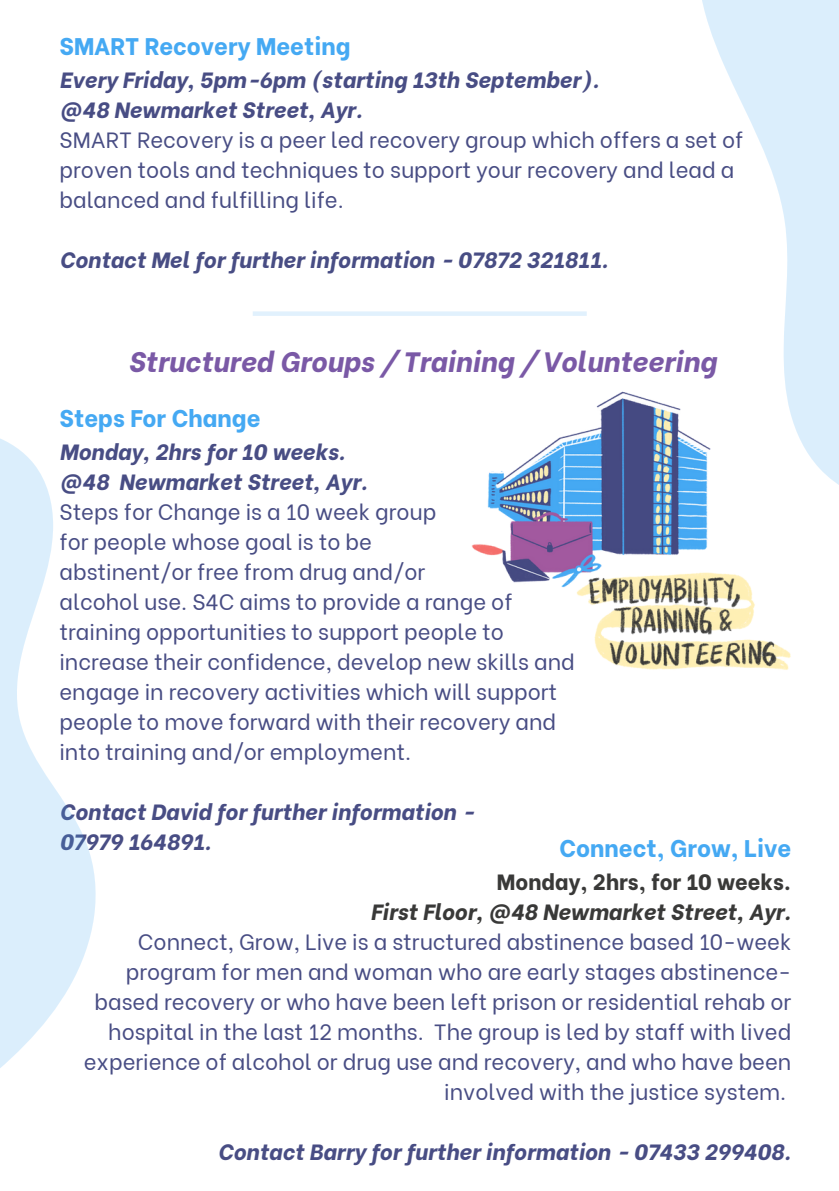
<style>
.page{position:relative;width:839px;height:1191px;background:#fff}
.page>*{position:absolute;margin:0;border:0;box-sizing:border-box;transform-origin:0 0}
.t1{font:italic 800 28px "Be Vietnam";color:#7a59a6}
.t2{font:800 24px "Be Vietnam";color:#45a9f3}
.t3{font:22px/30px "Be Vietnam";color:#484d84}
.t4{font:italic 800 22px/30px "Be Vietnam";color:#484d84}
.t5{font:italic 800 22px "Be Vietnam";color:#393938}
.t6{font:800 22px "Be Vietnam";color:#393938}
</style>
<div class="page">
<svg style="left:0;top:438px;width:96px;height:630px;fill:#dbeefc"></svg>
<svg style="left:702px;top:0;width:136px;height:484px;fill:#dbeefc"></svg>
<div style="left:253px;top:311px;width:333px;height:5px;background:#e1f1fd"></div>
<img style="left:471px;top:376px;width:332px;height:294px">
<p class="t2" style="left:59px;top:26px;width:292px">SMART Recovery Meeting</p>
<p class="t4" style="left:59px;top:63px;width:541px">Every Friday, 5pm-6pm (starting 13th September).</p>
<h2 class="t4" style="left:59px;top:93px;width:305px">@48 Newmarket Street, Ayr.</h2>
<p class="t3" style="left:59px;top:123px;width:685px">SMART Recovery is a peer led recovery group which offers a set of proven tools and techniques to support your recovery and lead a balanced and fulfilling life.</p>
<p class="t4" style="left:59px;top:243px;width:550px">Contact Mel for further information - 07872 321811.</p>
<p class="t1" style="left:128px;top:338px;width:590px">Structured Groups / Training / Volunteering</p>
<h1 class="t2" style="left:59px;top:398px;width:202px">Steps For Change</h1>
<p class="t4" style="left:59px;top:434px;width:288px">Monday, 2hrs for 10 weeks.</p>
<p class="t4" style="left:59px;top:464px;width:310px">@48 Newmarket Street, Ayr.</p>
<p class="t3" style="left:59px;top:494px;width:378px">Steps for Change is a 10 week group</p>
<p class="t3" style="left:59px;top:524px;width:314px">for people whose goal is to be</p>
<p class="t3" style="left:59px;top:554px;width:367px">abstinent/or free from drug and/or</p>
<p class="t3" style="left:59px;top:584px;width:517px">alcohol use. S4C aims to provide a range of training opportunities to support people to increase their confidence, develop new skills and engage in recovery activities which will support people to move forward with their recovery and into training and/or employment.</p>
<p class="t4" style="left:59px;top:794px;width:416px">Contact David for further information -<br>07979 164891.</p>
<p class="t2" style="left:559px;top:828px;width:233px">Connect, Grow, Live</p>
<p class="t6" style="left:497px;top:863px;width:296px">Monday, 2hrs, for 10 weeks.</p>
<p class="t5" style="left:370px;top:893px;width:422px">First Floor, @48 Newmarket Street, Ayr.</p>
<p class="t3" style="left:84px;top:924px;width:708px;text-align:right">Connect, Grow, Live is a structured abstinence based 10-week program for men and woman who are early stages abstinence&shy;based recovery or who have been left prison or residential rehab or hospital in the last 12 months. The group is led by staff with lived experience of alcohol or drug use and recovery, and who have been involved with the justice system.</p>
<h2 class="t4" style="left:218px;top:1134px;width:575px">Contact Barry for further information - 07433 299408.</h2>
</div>
